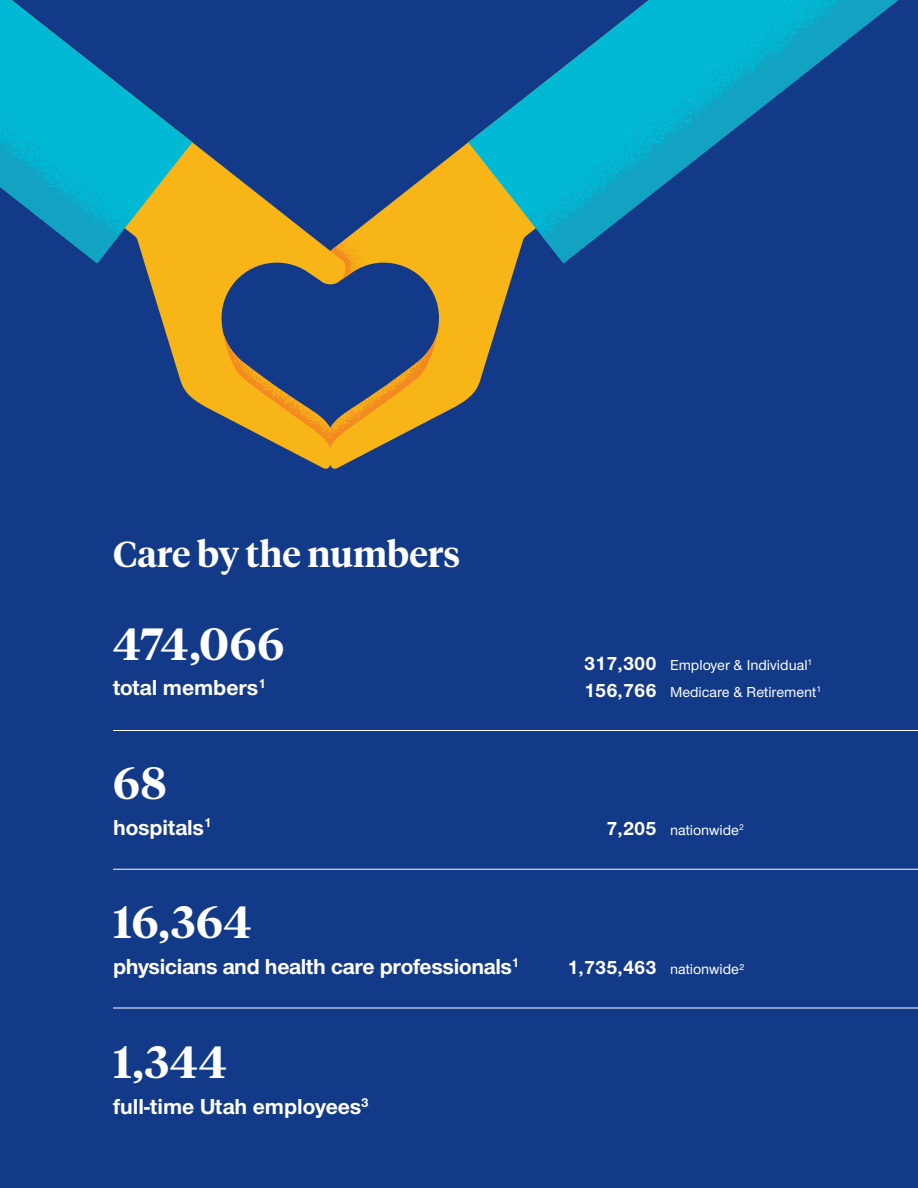
<style>
.page{position:relative;width:918px;height:1188px;background:#133a88}
.page>*{position:absolute;margin:0;border:0;box-sizing:border-box;transform-origin:0 0}
.t1{font:600 45px "UHC Serif Headline";letter-spacing:.02em;color:#fff}
.t2{font:600 36px "UHC Serif Headline";color:#fff}
.t3{font:700 22.5px "UHC Sans";letter-spacing:-.005em;color:#fff}
.t4{font:500 15px/27px "UHC Sans";color:#fff}
.s1{font-weight:700;font-size:19.5px}
</style>
<div class="page">
<svg style="left:97px;top:142px;width:467px;height:326px"></svg>
<svg style="left:223px;top:332px;width:215px;height:116px"></svg>
<svg style="left:330px;top:239px;width:34px;height:43px"></svg>
<svg style="left:468px;top:97px;width:58px;height:166px;background:#7da36a"></svg>
<svg style="left:526px;top:0;width:372px;height:263px"></svg>
<svg style="left:135px;top:97px;width:57px;height:166px;background:#7ca36b"></svg>
<svg style="left:0;top:0;width:135px;height:263px"></svg>
<hr style="left:113px;top:730px;width:805px;height:1px;background:#fff">
<hr style="left:113px;top:869px;width:805px;height:1px;background:#fff">
<hr style="left:113px;top:1008px;width:805px;height:1px;background:#fff">
<h2 class="t2" style="left:113px;top:529px;width:349px">Care by the numbers</h2>
<h1 class="t1" style="left:113px;top:613px;width:173px">474,066</h1>
<h3 class="t3" style="left:113px;top:673px;width:154px">total members<sup>1</sup></h3>
<h1 class="t1" style="left:113px;top:752px;width:55px">68</h1>
<h3 class="t3" style="left:113px;top:812px;width:100px">hospitals<sup>1</sup></h3>
<h1 class="t1" style="left:113px;top:891px;width:140px">16,364</h1>
<h3 class="t3" style="left:113px;top:951px;width:408px">physicians and health care professionals<sup>1</sup></h3>
<h1 class="t1" style="left:113px;top:1031px;width:115px">1,344</h1>
<h3 class="t3" style="left:113px;top:1092px;width:257px">full-time Utah employees<sup>3</sup></h3>
<p class="t4" style="left:584px;top:651px;width:239px"><span class="s1">317,300</span> Employer &amp; Individual<sup>1<br></sup><span class="s1">156,766</span> Medicare &amp; Retirement<sup>1</sup></p>
<p class="t4" style="left:606px;top:816px;width:139px"><span class="s1">7,205</span> nationwide<sup>2</sup></p>
<p class="t4" style="left:567px;top:955px;width:178px"><span class="s1">1,735,463</span> nationwide²</p>
</div>
